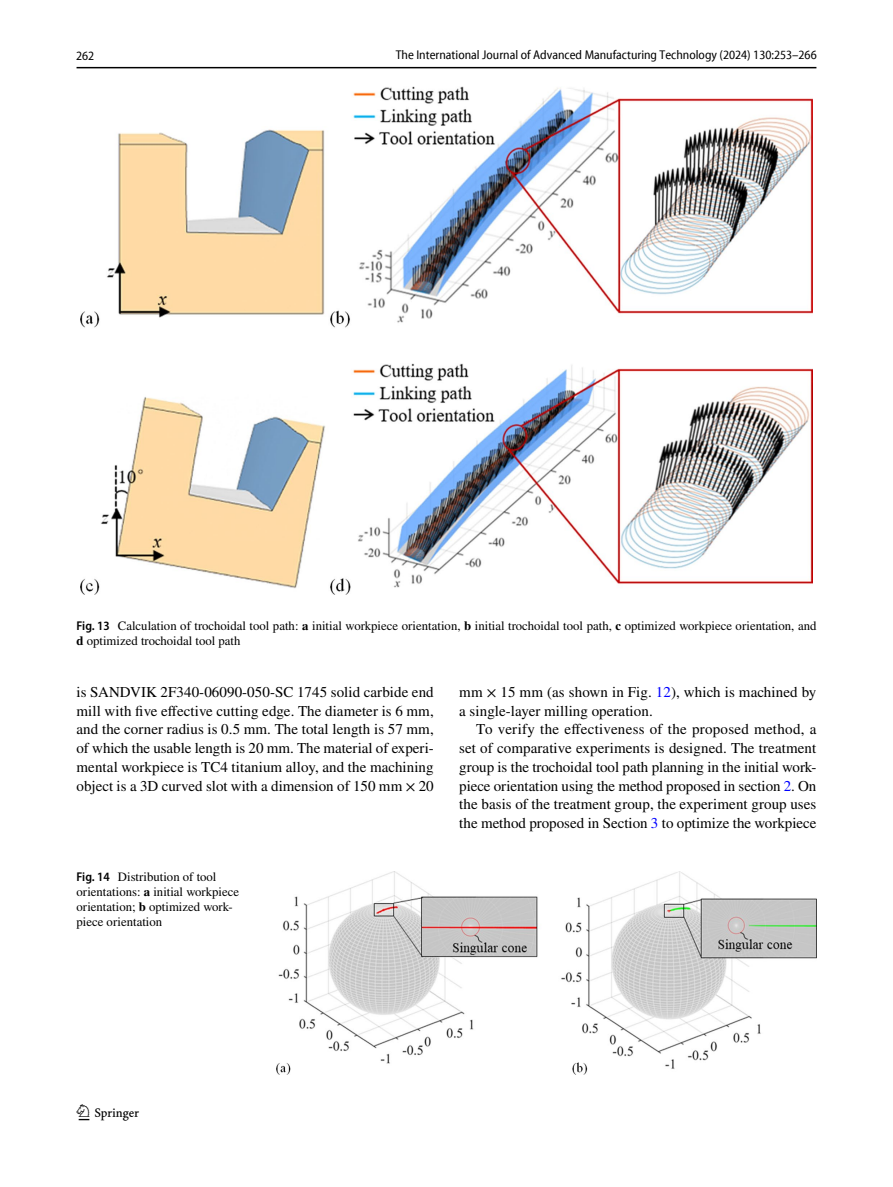
<style>
.page{position:relative;width:893px;height:1187px;background:#fff}
.page>*{position:absolute;margin:0;border:0;box-sizing:border-box;transform-origin:0 0}
.t1{font:22.5px "Springnew Regular 2";color:#000}
.t2{font:15px/18.8px "STIX";color:#000;text-align:justify}
.t3{font:12.75px/15px "STIX";color:#000}
.t4{font:semi-condensed 12.75px "Myriad Pro Unic";color:#000}
.t5{font:12.75px "Myriad Pro Semi Cn 2";color:#000}
.s1{font-family:"Myriad Pro";font-weight:600;font-stretch:semi-condensed}
.s2{font-weight:700}
.s3{color:#00f}
</style>
<div class="page">
<hr style="left:77px;top:67px;width:739px;height:1px;background:#000">
<img style="left:81px;top:87px;width:731px;height:508px">
<img style="left:276px;top:871px;width:540px;height:202px">
<p class="t5" style="left:76px;top:49px;width:20px">262</p>
<p class="t4" style="left:396px;top:50px;width:423px">The International Journal of Advanced Manufacturing Technology (2024) 130:253–266</p>
<p class="t3" style="left:77px;top:619px;width:741px"><span class="s1">Fig. 13</span> Calculation of trochoidal tool path: <span class="s2">a</span> initial workpiece orientation, <span class="s2">b</span> initial trochoidal tool path, <span class="s2">c</span> optimized workpiece orientation, and <span class="s2">d</span> optimized trochoidal tool path</p>
<p class="t2" style="left:77px;top:683px;width:359px">is SANDVIK 2F340-06090-050-SC 1745 solid carbide end mill with five effective cutting edge. The diameter is 6 mm, and the corner radius is 0.5 mm. The total length is 57 mm, of which the usable length is 20 mm. The material of experi&shy;mental workpiece is TC4 titanium alloy, and the machining object is a 3D curved slot with a dimension of 150 mm × 20</p>
<p class="t2" style="left:459px;top:683px;width:359px">mm × 15 mm (as shown in Fig. <span class="s3">12</span>), which is machined by a single-layer milling operation.</p>
<p class="t2" style="left:459px;top:721px;width:359px;text-indent:17px">To verify the effectiveness of the proposed method, a set of comparative experiments is designed. The treatment group is the trochoidal tool path planning in the initial work&shy;piece orientation using the method proposed in section <span class="s3">2</span>. On the basis of the treatment group, the experiment group uses the method proposed in Section <span class="s3">3</span> to optimize the workpiece</p>
<p class="t3" style="left:77px;top:870px;width:164px"><span class="s1">Fig. 14</span> Distribution of tool orientations: <span class="s2">a</span> initial workpiece orientation; <span class="s2">b</span> optimized work&shy;piece orientation</p>
<h1 class="t1" style="left:79px;top:1104px;width:62px">1 3</h1>
</div>
